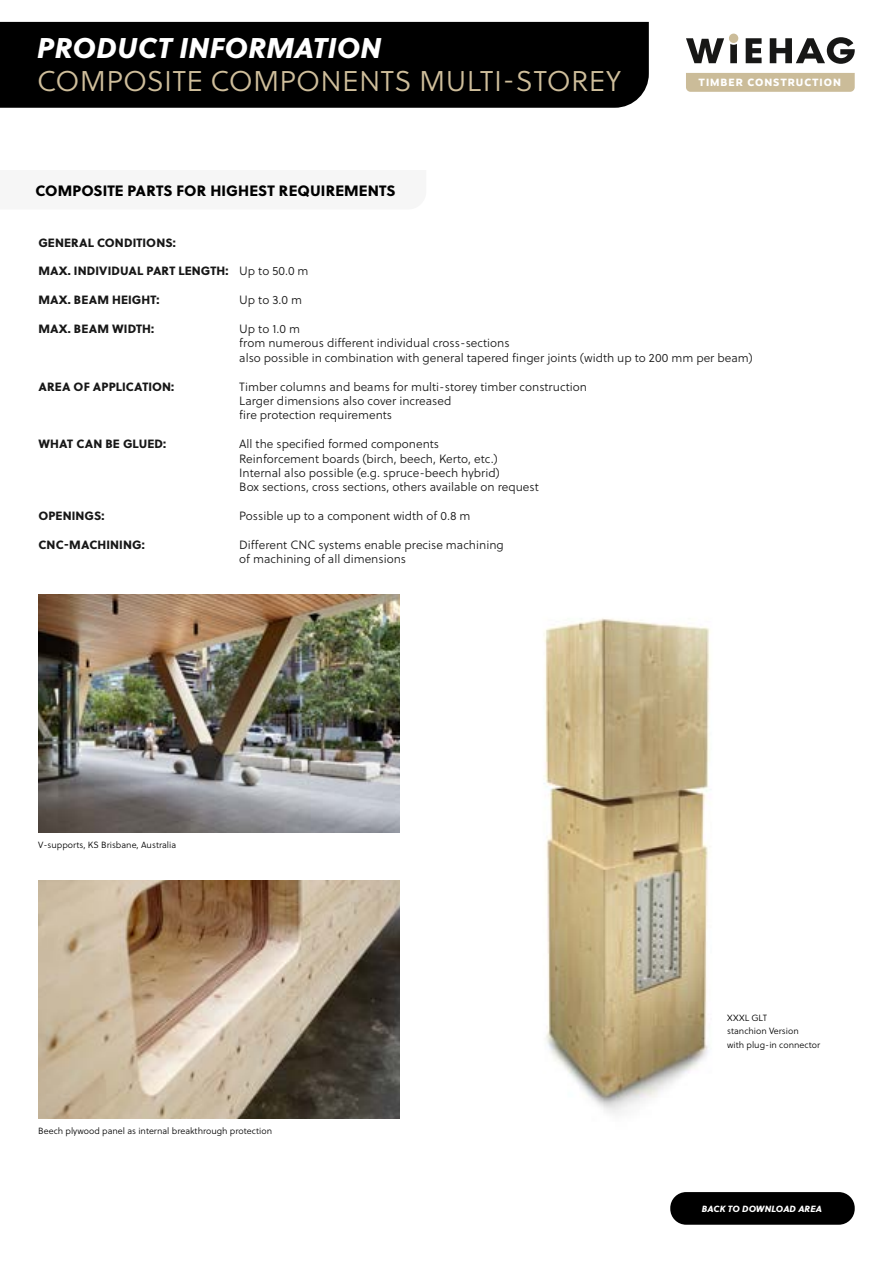
<style>
.page{position:relative;width:893px;height:1263px;background:#fff}
.page>*{position:absolute;margin:0;border:0;box-sizing:border-box;transform-origin:0 0}
.t1{font:28.5px "Soleil Lt";letter-spacing:.01em;color:#cfbe9b}
.t2{font:italic 28.5px "Soleil Xb";letter-spacing:.01em;color:#fff}
.t3{font:15px "Soleil Xb";letter-spacing:.01em;color:#000}
.t4{font:12px/14.4px "Soleil Lt";color:#171717}
.t5{font:12px "Soleil Xb";letter-spacing:.01em;color:#171717}
.t6{font:800 10.5px "Motiva Sans";letter-spacing:.09em;color:#fff}
.t7{font:9px/13.5px "Soleil Lt";color:#000}
.t8{font:italic 9px "Soleil Xb";letter-spacing:.01em;color:#fff}
.s1{font-family:"Soleil Lt"}
</style>
<div class="page">
<div style="left:0;top:22px;width:649px;height:86px;background:#000"></div>
<svg style="left:686px;top:38px;width:38px;height:25px"></svg>
<svg style="left:746px;top:38px;width:16px;height:25px"></svg>
<svg style="left:770px;top:37px;width:85px;height:27px"></svg>
<svg style="left:730px;top:44px;width:7px;height:19px"></svg>
<div style="left:729px;top:34px;width:9px;height:9px;background:#cbbc99;border-radius:50%"></div>
<div style="left:686px;top:73px;width:169px;height:19px;background:#cbbc99"></div>
<div style="left:670px;top:1192px;width:185px;height:33px;background:#000;border-radius:16px"></div>
<img style="left:38px;top:594px;width:362px;height:239px">
<img style="left:38px;top:880px;width:362px;height:238px">
<img style="left:543px;top:618px;width:168px;height:496px">
<h1 class="t2" style="left:37px;top:30px;width:346px">PRODUCT INFORMATION</h1>
<h1 class="t1" style="left:37px;top:64px;width:585px">COMPOSITE COMPONENTS MULTI-STOREY</h1>
<p class="t3" style="left:36px;top:180px;width:362px">COMPOSITE PARTS FOR HIGHEST REQUIREMENTS</p>
<p class="t6" style="left:699px;top:74px;width:144px">TIMBER CONSTRUCTION</p>
<p class="t5" style="left:38px;top:234px;width:139px">GENERAL CONDITIONS:</p>
<p class="t5" style="left:38px;top:263px;width:272px">MAX. INDIVIDUAL PART LENGTH: <span class="s1">Up to 50.0 m</span></p>
<p class="t5" style="left:38px;top:292px;width:122px">MAX. BEAM HEIGHT:</p>
<p class="t4" style="left:239px;top:293px;width:64px">Up to 3.0 m</p>
<p class="t5" style="left:38px;top:321px;width:117px">MAX. BEAM WIDTH:</p>
<p class="t4" style="left:239px;top:322px;width:515px">Up to 1.0 m<br>from numerous different individual cross-sections<br>also possible in combination with general tapered finger joints (width up to 200 mm per beam)</p>
<p class="t5" style="left:38px;top:378px;width:137px">AREA OF APPLICATION:</p>
<p class="t4" style="left:239px;top:380px;width:349px">Timber columns and beams for multi-storey timber construction<br>Larger dimensions also cover increased<br>fire protection requirements</p>
<p class="t5" style="left:38px;top:436px;width:129px">WHAT CAN BE GLUED:</p>
<p class="t4" style="left:239px;top:437px;width:301px">All the specified formed components<br>Reinforcement boards (birch, beech, Kerto, etc.)<br>Internal also possible (e.g. spruce-beech hybrid)<br>Box sections, cross sections, others available on request</p>
<p class="t5" style="left:38px;top:508px;width:68px">OPENINGS:</p>
<p class="t4" style="left:239px;top:509px;width:233px">Possible up to a component width of 0.8 m</p>
<p class="t5" style="left:38px;top:537px;width:108px">CNC-MACHINING:</p>
<p class="t4" style="left:239px;top:538px;width:266px">Different CNC systems enable precise machining of machining of all dimensions</p>
<p class="t7" style="left:38px;top:838px;width:139px">V-supports, KS Brisbane, Australia</p>
<p class="t7" style="left:38px;top:1124px;width:235px">Beech plywood panel as internal breakthrough protection</p>
<p class="t7" style="left:727px;top:1011px;width:94px">XXXL GLT<br>stanchion Version<br>with plug-in connector</p>
<p class="t8" style="left:702px;top:1203px;width:121px">BACK TO DOWNLOAD AREA</p>
</div>
